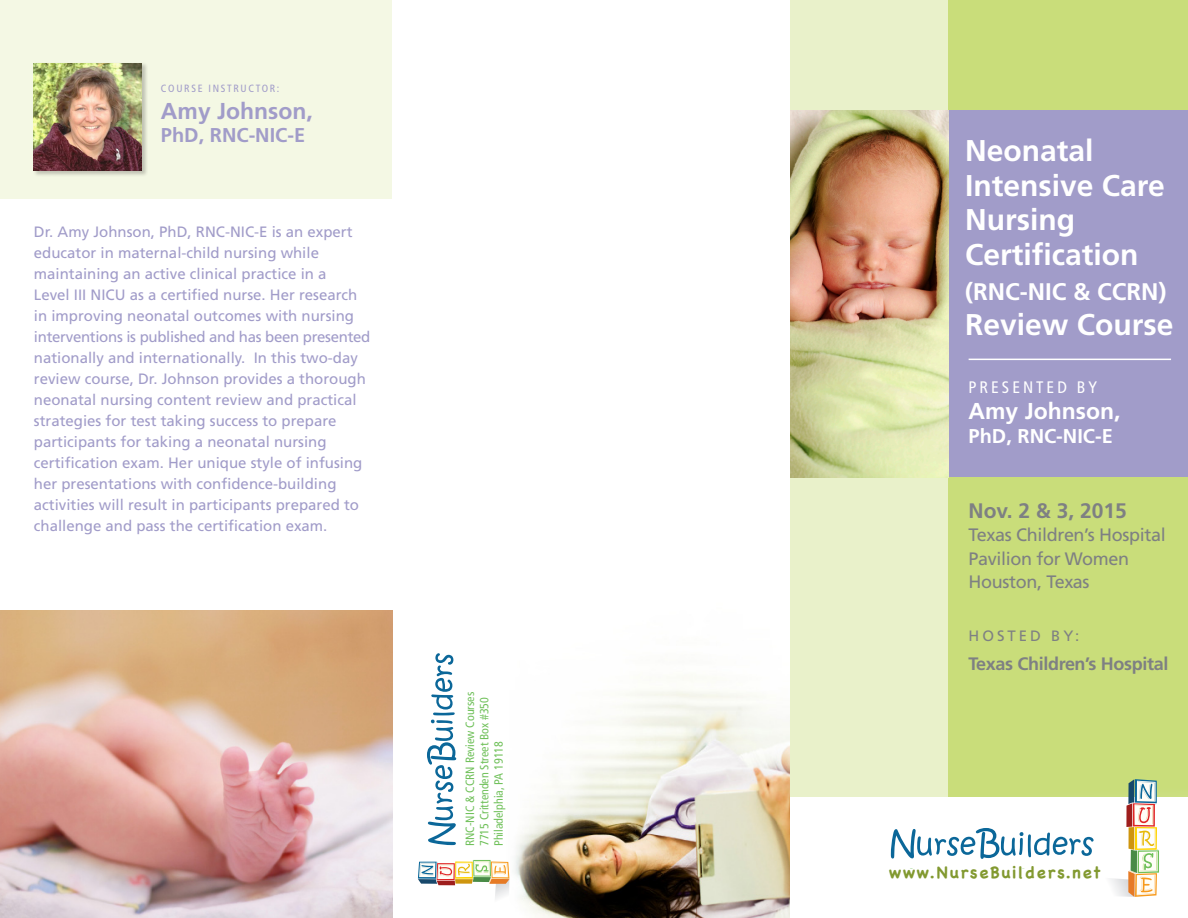
<style>
.page{position:relative;width:1188px;height:918px;background:#fff}
.page>*{position:absolute;margin:0;border:0;box-sizing:border-box;transform-origin:0 0}
.t1{font:700 30px/34.8px "Frutiger LT Std";color:#fff}
.t2{font:700 24px "Frutiger LT Std";color:#fff}
.t3{font:700 22.95px "Frutiger LT Std";color:#a19cc9}
.t4{font:700 22.95px "Frutiger LT Std";color:#fff}
.t5{font:700 21px "Frutiger LT Std";color:#7e8083}
.t6{font:700 19.95px "Frutiger LT Std";color:#a19cc9}
.t7{font:700 19.95px "Frutiger LT Std";color:#fff}
.t8{font:18px "Frutiger LT Std";letter-spacing:-.02em;color:#7e8083}
.t9{font:700 18px "Frutiger LT Std";letter-spacing:-.02em;color:#7e8083}
.t10{font:condensed 16.65px "Frutiger LT Std";letter-spacing:.18em;color:#fff}
.t11{font:700 16.5px "Chalkboard";letter-spacing:.1em;color:#829930}
.t12{font:15px/21px "Frutiger LT Std";color:#a19cc9}
.t13{font:15px "Frutiger LT Std";letter-spacing:.2em;color:#7e8083}
.t14{font:condensed 12px "Frutiger LT Std";color:#6fc059}
.t15{font:condensed 10.5px "Frutiger LT Std";letter-spacing:.16em;color:#a19cc9}
</style>
<div class="page">
<img style="left:417px;top:677px;width:372px;height:241px">
<div style="left:791px;top:0;width:397px;height:796px;background:#c9dd7a"></div>
<div style="left:790px;top:0;width:158px;height:796px;background:#e9f1ca"></div>
<svg style="left:418px;top:860px;width:91px;height:46px"></svg>
<svg style="left:427px;top:653px;width:29px;height:192px"></svg>
<div style="left:0;top:0;width:392px;height:783px;background:#f4f8e4"></div>
<div style="left:0;top:200px;width:392px;height:718px;background:#fff"></div>
<div style="left:34px;top:63px;width:114px;height:115px;background:#231f20;opacity:.25"></div>
<img style="left:34px;top:63px;width:108px;height:108px">
<div style="left:948px;top:111px;width:240px;height:366px;background:#a19cc9"></div>
<img style="left:790px;top:111px;width:158px;height:366px">
<hr style="left:969px;top:359px;width:202px;height:1px;background:#fff">
<svg style="left:1100px;top:779px;width:59px;height:118px"></svg>
<svg style="left:891px;top:828px;width:203px;height:31px"></svg>
<img style="left:0;top:611px;width:392px;height:307px">
<p class="t15" style="left:161px;top:82px;width:120px">COURSE INSTRUCTOR:</p>
<p class="t3" style="left:161px;top:97px;width:153px">Amy Johnson,</p>
<p class="t6" style="left:161px;top:124px;width:146px">PhD, RNC-NIC-E</p>
<p class="t12" style="left:34px;top:222px;width:338px">Dr. Amy Johnson, PhD, RNC-NIC-E is an expert educator in maternal-child nursing while maintaining an active clinical practice in a<br>Level III NICU as a certified nurse. Her research in improving neonatal outcomes with nursing interventions is published and has been presented nationally and internationally. In this two-day review course, Dr. Johnson provides a thorough neonatal nursing content review and practical strategies for test taking success to prepare participants for taking a neonatal nursing certification exam. Her unique style of infusing her presentations with confidence-building activities will result in participants prepared to challenge and pass the certification exam.</p>
<p class="t14" style="left:463px;top:846px;width:156px;rotate:-90deg">RNC-NIC &amp; CCRN Review Courses</p>
<p class="t14" style="left:477px;top:846px;width:151px;rotate:-90deg">7715 Crittenden Street Box #350</p>
<p class="t14" style="left:492px;top:846px;width:107px;rotate:-90deg">Philadelphia, PA 19118</p>
<p class="t1" style="left:965px;top:133px;width:201px">Neonatal<br>Intensive Care<br>Nursing<br>Certification</p>
<p class="t2" style="left:965px;top:278px;width:203px">(RNC-NIC &amp; CCRN)</p>
<p class="t1" style="left:965px;top:307px;width:210px">Review Course</p>
<p class="t10" style="left:969px;top:377px;width:130px">PRESENTED BY</p>
<p class="t4" style="left:969px;top:398px;width:153px">Amy Johnson,</p>
<p class="t7" style="left:969px;top:424px;width:146px">PhD, RNC-NIC-E</p>
<p class="t5" style="left:969px;top:499px;width:160px">Nov. 2 &amp; 3, 2015</p>
<p class="t8" style="left:969px;top:525px;width:199px">Texas Children’s Hospital</p>
<p class="t8" style="left:969px;top:548px;width:162px">Pavilion for Women</p>
<p class="t8" style="left:969px;top:571px;width:123px">Houston, Texas</p>
<p class="t13" style="left:969px;top:627px;width:112px">HOSTED BY:</p>
<p class="t9" style="left:969px;top:653px;width:201px">Texas Children’s Hospital</p>
<p class="t11" style="left:889px;top:863px;width:214px">www.NurseBuilders.net</p>
</div>
